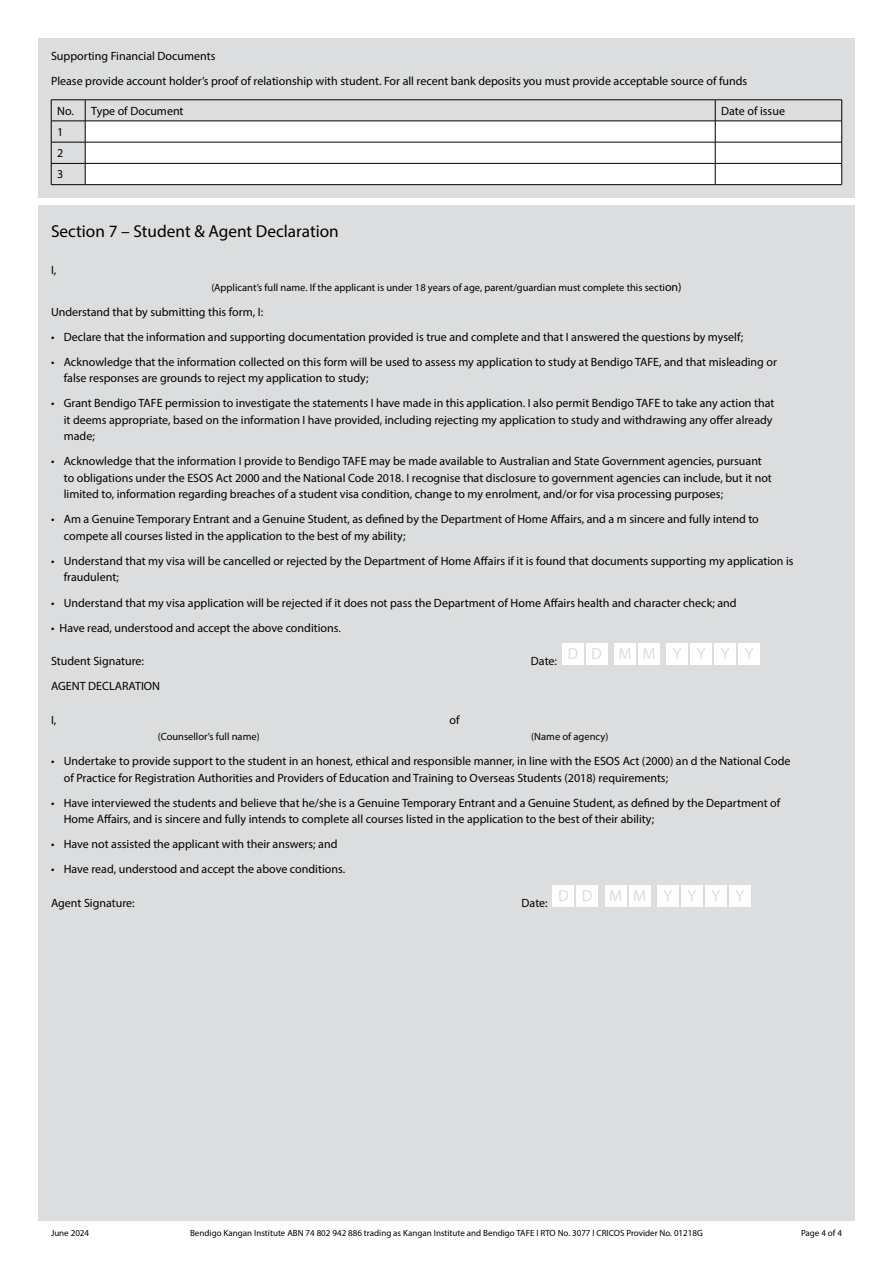
<style>
.page{position:relative;width:893px;height:1263px;background:#fff}
.page>*{position:absolute;margin:0;border:0;box-sizing:border-box;transform-origin:0 0}
.t1{font:17.25px "Myriad Pro";color:#000}
.t2{font:16.2px "Myriad Pro";letter-spacing:.735em;color:#dcddde}
.t3{font:12px/16.5px "Myriad Pro";color:#000}
.t4{font:10.5px "Myriad Pro";color:#000}
.t5{font:9px "Myriad Pro";color:#000}
.s1{font-size:12px}
</style>
<div class="page">
<div style="left:38px;top:38px;width:817px;height:1182px;background:#dcddde"></div>
<div style="left:86px;top:122px;width:755px;height:62px;background:#fff"></div>
<hr style="left:51px;top:100px;width:34px;height:1px;background:#000">
<hr style="left:85px;top:100px;width:630px;height:1px;background:#000">
<hr style="left:715px;top:100px;width:127px;height:1px;background:#000">
<hr style="left:51px;top:121px;width:34px;height:1px;background:#000">
<hr style="left:85px;top:121px;width:630px;height:1px;background:#000">
<hr style="left:715px;top:121px;width:127px;height:1px;background:#000">
<hr style="left:51px;top:142px;width:34px;height:1px;background:#000">
<hr style="left:85px;top:142px;width:630px;height:1px;background:#000">
<hr style="left:715px;top:142px;width:127px;height:1px;background:#000">
<hr style="left:51px;top:163px;width:34px;height:1px;background:#000">
<svg style="left:51px;top:100px;width:1px;height:84px"></svg>
<hr style="left:85px;top:163px;width:630px;height:1px;background:#000">
<svg style="left:85px;top:100px;width:1px;height:84px"></svg>
<hr style="left:715px;top:163px;width:127px;height:1px;background:#000">
<svg style="left:715px;top:100px;width:1px;height:84px"></svg>
<svg style="left:841px;top:100px;width:1px;height:84px"></svg>
<hr style="left:51px;top:184px;width:34px;height:1px;background:#000">
<hr style="left:85px;top:184px;width:630px;height:1px;background:#000">
<hr style="left:715px;top:184px;width:127px;height:1px;background:#000">
<div style="left:562px;top:644px;width:21px;height:21px;background:#fff"></div>
<div style="left:586px;top:644px;width:21px;height:21px;background:#fff"></div>
<div style="left:614px;top:644px;width:22px;height:21px;background:#fff"></div>
<div style="left:638px;top:644px;width:22px;height:21px;background:#fff"></div>
<div style="left:667px;top:644px;width:21px;height:21px;background:#fff"></div>
<div style="left:691px;top:644px;width:21px;height:21px;background:#fff"></div>
<div style="left:715px;top:644px;width:21px;height:21px;background:#fff"></div>
<div style="left:738px;top:644px;width:22px;height:21px;background:#fff"></div>
<div style="left:553px;top:885px;width:21px;height:21px;background:#fff"></div>
<div style="left:577px;top:885px;width:21px;height:21px;background:#fff"></div>
<div style="left:605px;top:885px;width:21px;height:21px;background:#fff"></div>
<div style="left:629px;top:885px;width:21px;height:21px;background:#fff"></div>
<div style="left:657px;top:885px;width:22px;height:21px;background:#fff"></div>
<div style="left:681px;top:885px;width:22px;height:21px;background:#fff"></div>
<div style="left:705px;top:885px;width:21px;height:21px;background:#fff"></div>
<div style="left:729px;top:885px;width:21px;height:21px;background:#fff"></div>
<div style="left:0;top:199px;width:893px;height:6px;background:#fff"></div>
<p class="t3" style="left:51px;top:43px;width:698px;line-height:25px">Supporting Financial Documents<br>Please provide account holder’s proof of relationship with student. For all recent bank deposits you must provide acceptable source of funds</p>
<p class="t3" style="left:57px;top:102px;width:128px">No. Type of Document</p>
<p class="t3" style="left:721px;top:102px;width:65px">Date of issue</p>
<p class="t3" style="left:57px;top:121px;width:8px;line-height:21.3px;text-align:justify">1<br>2<br>3</p>
<h1 class="t1" style="left:51px;top:220px;width:289px">Section 7 – Student &amp; Agent Declaration</h1>
<p class="t3" style="left:51px;top:262px;width:7px">I,</p>
<p class="t4" style="left:211px;top:281px;width:472px">(Applicant’s full name. If the applicant is under 18 years of age, parent/guardian must complete this secti<span class="s1">on)</span></p>
<p class="t3" style="left:51px;top:303px;width:214px">Understand that by submitting this form, I:</p>
<p class="t3" style="left:51px;top:328px;width:694px">• Declare that the information and supporting documentation provided is true and complete and that I answered the questions by myself;</p>
<p class="t3" style="left:64px;top:353px;width:715px;text-indent:-13px">• Acknowledge that the information collected on this form will be used to assess my application to study at Bendigo TAFE, and that misleading or false responses are grounds to reject my application to study;</p>
<p class="t3" style="left:64px;top:395px;width:712px;text-indent:-13px">• Grant Bendigo TAFE permission to investigate the statements I have made in this application. I also permit Bendigo TAFE to take any action that it deems appropriate, based on the information I have provided, including rejecting my application to study and withdrawing any offer already made;</p>
<p class="t3" style="left:64px;top:453px;width:710px;text-indent:-13px">• Acknowledge that the information I provide to Bendigo TAFE may be made available to Australian and State Government agencies, pursuant to obligations under the ESOS Act 2000 and the National Code 2018. I recognise that disclosure to government agencies can include, but it not limited to, information regarding breaches of a student visa condition, change to my enrolment, and/or for visa processing purposes;</p>
<p class="t3" style="left:64px;top:511px;width:697px;text-indent:-13px">• Am a Genuine Temporary Entrant and a Genuine Student, as defined by the Department of Home Affairs, and a m sincere and fully intend to compete all courses listed in the application to the best of my ability;</p>
<p class="t3" style="left:64px;top:552px;width:731px;text-indent:-13px">• Understand that my visa will be cancelled or rejected by the Department of Home Affairs if it is found that documents supporting my application is fraudulent;</p>
<p class="t3" style="left:51px;top:594px;width:687px">• Understand that my visa application will be rejected if it does not pass the Department of Home Affairs health and character check; and</p>
<p class="t3" style="left:51px;top:619px;width:291px">• Have read, understood and accept the above conditions.</p>
<p class="t3" style="left:51px;top:652px;width:95px">Student Signature:</p>
<h2 class="t2" style="left:531px;top:644px;width:224px"><sub>Date:</sub> DD MM Y Y Y Y</h2>
<p class="t3" style="left:51px;top:677px;width:111px">AGENT DECLARATION</p>
<p class="t3" style="left:51px;top:711px;width:7px">I,</p>
<p class="t3" style="left:450px;top:711px;width:12px">of</p>
<p class="t4" style="left:158px;top:730px;width:103px">(Counsellor’s full name)</p>
<p class="t4" style="left:531px;top:730px;width:79px">(Name of agency)</p>
<p class="t3" style="left:64px;top:752px;width:728px;text-indent:-13px">• Undertake to provide support to the student in an honest, ethical and responsible manner, in line with the ESOS Act (2000) an d the National Code of Practice for Registration Authorities and Providers of Education and Training to Overseas Students (2018) requirements;</p>
<p class="t3" style="left:64px;top:794px;width:718px;text-indent:-13px">• Have interviewed the students and believe that he/she is a Genuine Temporary Entrant and a Genuine Student, as defined by the Department of<br>Home Affairs, and is sincere and fully intends to complete all courses listed in the application to the best of their ability;</p>
<p class="t3" style="left:51px;top:835px;width:288px">• Have not assisted the applicant with their answers; and</p>
<p class="t3" style="left:51px;top:860px;width:296px">• Have read, understood and accept the above conditions.</p>
<p class="t3" style="left:51px;top:894px;width:85px">Agent Signature:</p>
<h2 class="t2" style="left:522px;top:885px;width:224px"><sub>Date:</sub> DD MM Y Y Y Y</h2>
<p class="t5" style="left:51px;top:1227px;width:40px">June 2024</p>
<p class="t5" style="left:190px;top:1227px;width:514px">Bendigo Kangan Institute ABN 74 802 942 886 trading as Kangan Institute and Bendigo TAFE I RTO No. 3077 I CRICOS Provider No. 01218G</p>
<p class="t5" style="left:801px;top:1227px;width:42px">Page 4 of 4</p>
</div>
